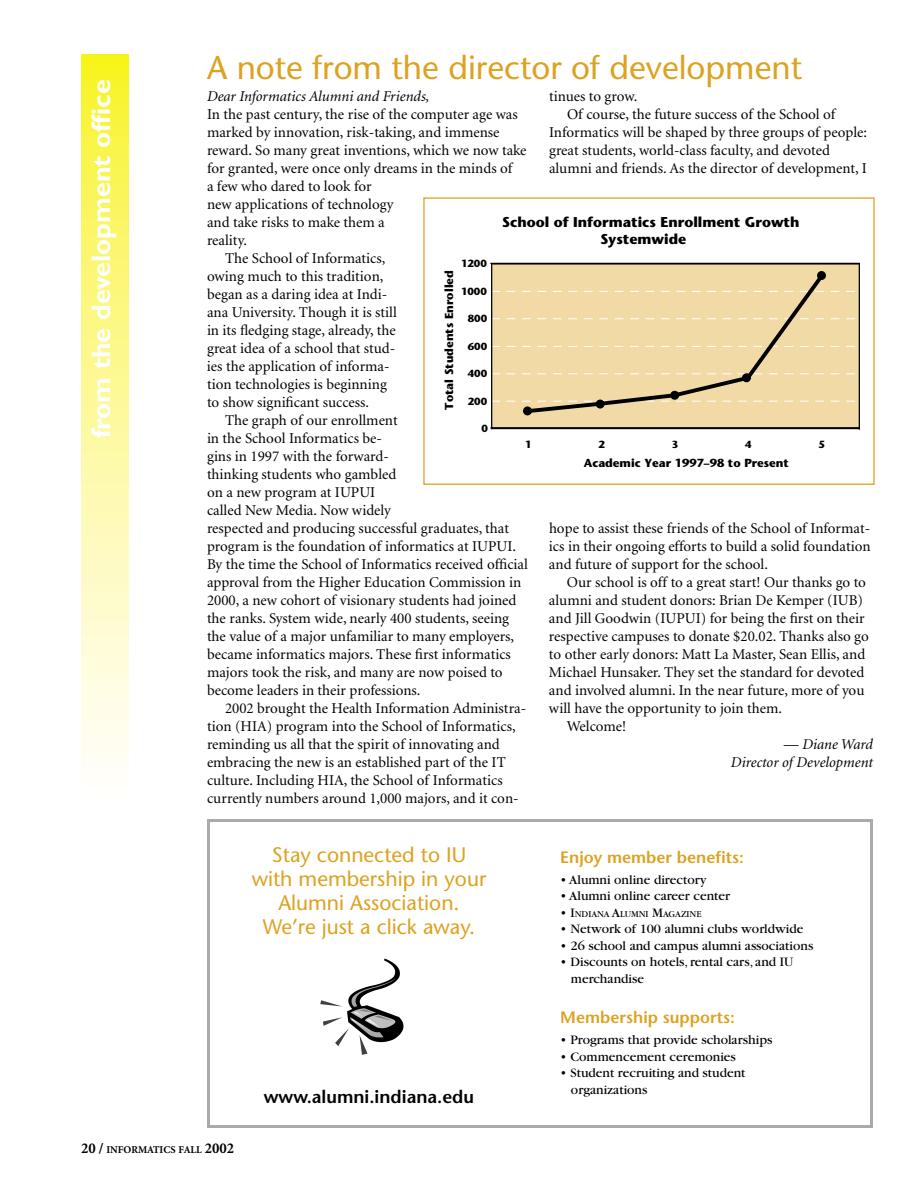
<style>
.page{position:relative;width:918px;height:1188px;background:#fff}
.page>*{position:absolute;margin:0;border:0;box-sizing:border-box;transform-origin:0 0}
.t1{font:33px "Stone Sans";color:#dca221}
.t2{font:700 27px "Gill Sans";color:#fff}
.t3{font:21px/24px "Stone Sans";color:#dca221;text-align:center}
.t4{font:600 18px "Stone Sans";color:#000}
.t5{font:600 16.5px "Stone Sans";color:#dca221}
.t6{font:15px/18px "Minion";color:#000;text-align:justify}
.t7{font:italic 15px/18px "Minion";color:#000;text-align:right}
.t8{font:700 14.25px/17.1px "Stone Sans";color:#000}
.t9{font:13.5px/16.5px "Garamond";color:#000}
.t10{font:700 11.7px "Stone Sans";color:#000}
.t11{font:700 11.55px "Stone Sans";color:#000}
.t12{font:700 10.5px "Minion";color:#000}
.t13{font:700 10.35px "Stone Sans";color:#000}
.t14{font:9.45px "Garamond";color:#000}
.s1{font-style:normal}
.s2{font-size:13.5px}
.s3{font-size:15px}
</style>
<div class="page">
<svg style="left:81px;top:54px;width:48px;height:706px;background:#fcf895"></svg>
<div style="left:207px;top:819px;width:666px;height:309px;border:3px solid #aaa"></div>
<svg style="left:320px;top:958px;width:84px;height:97px"></svg>
<div style="left:492px;top:264px;width:367px;height:165px;background:#f1daa6"></div>
<svg style="left:492px;top:401px;width:367px;height:1px"></svg>
<svg style="left:492px;top:373px;width:367px;height:1px"></svg>
<svg style="left:492px;top:346px;width:367px;height:1px"></svg>
<svg style="left:492px;top:318px;width:367px;height:1px"></svg>
<svg style="left:492px;top:291px;width:367px;height:1px"></svg>
<hr style="left:492px;top:264px;width:367px;height:1px;background:#000">
<hr style="left:491px;top:263px;width:367px;height:1px;background:#000">
<hr style="left:859px;top:263px;width:1px;height:166px;background:#000">
<hr style="left:491px;top:427px;width:367px;height:2px;background:#000">
<hr style="left:491px;top:264px;width:1px;height:165px;background:#000">
<hr style="left:492px;top:428px;width:367px;height:1px;background:#000">
<svg style="left:524px;top:278px;width:303px;height:137px"></svg>
<div style="left:423px;top:197px;width:452px;height:288px;border:1px solid #dca221"></div>
<div style="left:817px;top:271px;width:9px;height:9px;background:#000;border-radius:50%"></div>
<div style="left:742px;top:373px;width:9px;height:9px;background:#000;border-radius:50%"></div>
<div style="left:670px;top:391px;width:9px;height:9px;background:#000;border-radius:50%"></div>
<div style="left:596px;top:400px;width:9px;height:9px;background:#000;border-radius:50%"></div>
<div style="left:523px;top:406px;width:9px;height:9px;background:#000;border-radius:50%"></div>
<h2 class="t2" style="left:85px;top:438px;width:360px;rotate:-90deg">from the development office</h2>
<h1 class="t1" style="left:207px;top:48px;width:597px">A note from the director of development</h1>
<p class="t7" style="left:207px;top:88px;width:224px">Dear Informatics Alumni and Friends,</p>
<p class="t6" style="left:207px;top:106px;width:312px">In the past century, the rise of the computer age was</p>
<p class="t6" style="left:207px;top:124px;width:294px">marked by innovation, risk-taking, and immense</p>
<p class="t6" style="left:207px;top:142px;width:321px">reward. So many great inventions, which we now take</p>
<p class="t6" style="left:207px;top:160px;width:307px">for granted, were once only dreams in the minds of</p>
<p class="t6" style="left:207px;top:178px;width:166px">a few who dared to look for</p>
<p class="t6" style="left:207px;top:196px;width:188px">new applications of technology</p>
<p class="t6" style="left:207px;top:214px;width:179px">and take risks to make them a</p>
<p class="t6" style="left:207px;top:232px;width:42px">reality.</p>
<p class="t6" style="left:225px;top:250px;width:162px">The School of Informatics,</p>
<p class="t6" style="left:207px;top:268px;width:178px">owing much to this tradition,</p>
<p class="t6" style="left:207px;top:286px;width:182px">began as a daring idea at Indi-</p>
<p class="t6" style="left:207px;top:304px;width:191px">ana University. Though it is still</p>
<p class="t6" style="left:207px;top:322px;width:190px">in its fledging stage, already, the</p>
<p class="t6" style="left:207px;top:340px;width:190px">great idea of a school that stud-</p>
<p class="t6" style="left:207px;top:358px;width:184px">ies the application of informa-</p>
<p class="t6" style="left:207px;top:376px;width:181px">tion technologies is beginning</p>
<p class="t6" style="left:207px;top:394px;width:164px">to show significant success.</p>
<p class="t6" style="left:225px;top:412px;width:174px">The graph of our enrollment</p>
<p class="t6" style="left:207px;top:430px;width:177px">in the School Informatics be-</p>
<p class="t6" style="left:207px;top:448px;width:183px">gins in 1997 with the forward-</p>
<p class="t6" style="left:207px;top:466px;width:191px">thinking students who gambled</p>
<p class="t6" style="left:207px;top:484px;width:170px">on a new program at IUPUI</p>
<p class="t6" style="left:207px;top:502px;width:186px">called New Media. Now widely</p>
<p class="t6" style="left:207px;top:520px;width:304px">respected and producing successful graduates, that</p>
<p class="t6" style="left:207px;top:538px;width:311px">program is the foundation of informatics at IUPUI.</p>
<p class="t6" style="left:207px;top:556px;width:322px">By the time the School of Informatics received official</p>
<p class="t6" style="left:207px;top:574px;width:316px">approval from the Higher Education Commission in</p>
<p class="t6" style="left:207px;top:592px;width:311px">2000, a new cohort of visionary students had joined</p>
<p class="t6" style="left:207px;top:610px;width:304px">the ranks. System wide, nearly 400 students, seeing</p>
<p class="t6" style="left:207px;top:628px;width:309px">the value of a major unfamiliar to many employers,</p>
<p class="t6" style="left:207px;top:646px;width:305px">became informatics majors. These first informatics</p>
<p class="t6" style="left:207px;top:664px;width:297px">majors took the risk, and many are now poised to</p>
<p class="t6" style="left:207px;top:682px;width:215px">become leaders in their professions.</p>
<p class="t6" style="left:225px;top:700px;width:303px">2002 brought the Health Information Administra-</p>
<p class="t6" style="left:207px;top:718px;width:310px">tion (HIA) program into the School of Informatics,</p>
<p class="t6" style="left:207px;top:736px;width:294px">reminding us all that the spirit of innovating and</p>
<p class="t6" style="left:207px;top:754px;width:300px">embracing the new is an established part of the IT</p>
<p class="t6" style="left:207px;top:772px;width:297px">culture. Including HIA, the School of Informatics</p>
<p class="t6" style="left:207px;top:790px;width:313px">currently numbers around 1,000 majors, and it con-</p>
<p class="t6" style="left:549px;top:88px;width:90px">tinues to grow.</p>
<p class="t6" style="left:567px;top:106px;width:270px">Of course, the future success of the School of</p>
<p class="t6" style="left:549px;top:124px;width:320px">Informatics will be shaped by three groups of people:</p>
<p class="t6" style="left:549px;top:142px;width:283px">great students, world-class faculty, and devoted</p>
<p class="t6" style="left:549px;top:160px;width:319px">alumni and friends. As the director of development, I</p>
<p class="t8" style="left:601px;top:213px;width:200px;text-indent:-98px">School of Informatics Enrollment Growth<br>Systemwide</p>
<p class="t13" style="left:461px;top:258px;width:27px">1200</p>
<p class="t11" style="left:442px;top:410px;width:141px;rotate:-90deg">Total Students Enrolled</p>
<p class="t13" style="left:461px;top:285px;width:27px">1000</p>
<p class="t13" style="left:468px;top:312px;width:21px">800</p>
<p class="t13" style="left:468px;top:340px;width:21px">600</p>
<p class="t13" style="left:468px;top:367px;width:21px">400</p>
<p class="t13" style="left:468px;top:395px;width:21px">200</p>
<p class="t13" style="left:481px;top:422px;width:8px">0</p>
<p class="t13" style="left:525px;top:438px;width:8px">1</p>
<p class="t13" style="left:598px;top:438px;width:8px">2</p>
<p class="t13" style="left:672px;top:438px;width:8px">3</p>
<p class="t13" style="left:745px;top:438px;width:8px">4</p>
<p class="t13" style="left:819px;top:438px;width:8px">5</p>
<p class="t10" style="left:584px;top:456px;width:206px">Academic Year 1997–98 to Present</p>
<p class="t6" style="left:549px;top:520px;width:323px">hope to assist these friends of the School of Informat&shy;ics in their ongoing efforts to build a solid foundation and future of support for the school.</p>
<p class="t6" style="left:567px;top:574px;width:300px">Our school is off to a great start! Our thanks go to</p>
<p class="t6" style="left:549px;top:592px;width:316px">alumni and student donors: Brian De Kemper (IUB)</p>
<p class="t6" style="left:549px;top:610px;width:317px">and Jill Goodwin (IUPUI) for being the first on their</p>
<p class="t6" style="left:549px;top:628px;width:321px">respective campuses to donate $20.02. Thanks also go</p>
<p class="t6" style="left:549px;top:646px;width:318px">to other early donors: Matt La Master, Sean Ellis, and</p>
<p class="t6" style="left:549px;top:664px;width:317px">Michael Hunsaker. They set the standard for devoted</p>
<p class="t6" style="left:549px;top:682px;width:317px">and involved alumni. In the near future, more of you</p>
<p class="t6" style="left:549px;top:700px;width:235px">will have the opportunity to join them.</p>
<p class="t6" style="left:567px;top:718px;width:61px">Welcome!</p>
<p class="t7" style="left:731px;top:736px;width:144px"><span class="s1">—</span> Diane Ward<br>Director of Development</p>
<h3 class="t3" style="left:252px;top:842px;width:236px">Stay connected to IU with membership in your<br>Alumni Association.<br>We’re just a click away.</h3>
<p class="t4" style="left:264px;top:1085px;width:212px">www.alumni.indiana.edu</p>
<p class="t5" style="left:560px;top:847px;width:185px">Enjoy member benefits:</p>
<p class="t9" style="left:560px;top:872px;width:148px">• Alumni online directory</p>
<p class="t9" style="left:560px;top:888px;width:171px">• Alumni online career center</p>
<p class="t14" style="left:560px;top:909px;width:143px"><span class="s2">• I</span>NDIANA <span class="s2">A</span>LUMNI <span class="s2">M</span>AGAZINE</p>
<p class="t9" style="left:560px;top:921px;width:245px">• Network of 100 alumni clubs worldwide</p>
<p class="t9" style="left:560px;top:938px;width:255px">• 26 school and campus alumni associations</p>
<p class="t9" style="left:571px;top:954px;width:224px;text-indent:-11px">• Discounts on hotels, rental cars, and IU merchandise</p>
<p class="t5" style="left:560px;top:1008px;width:176px">Membership supports:</p>
<p class="t9" style="left:560px;top:1032px;width:214px">• Programs that provide scholarships</p>
<p class="t9" style="left:560px;top:1049px;width:177px">• Commencement ceremonies</p>
<p class="t9" style="left:571px;top:1065px;width:176px;text-indent:-11px">• Student recruiting and student organizations</p>
<p class="t12" style="left:81px;top:1144px;width:155px"><span class="s3">20 /</span> INFORMATICS FALL <span class="s3">2002</span></p>
</div>
